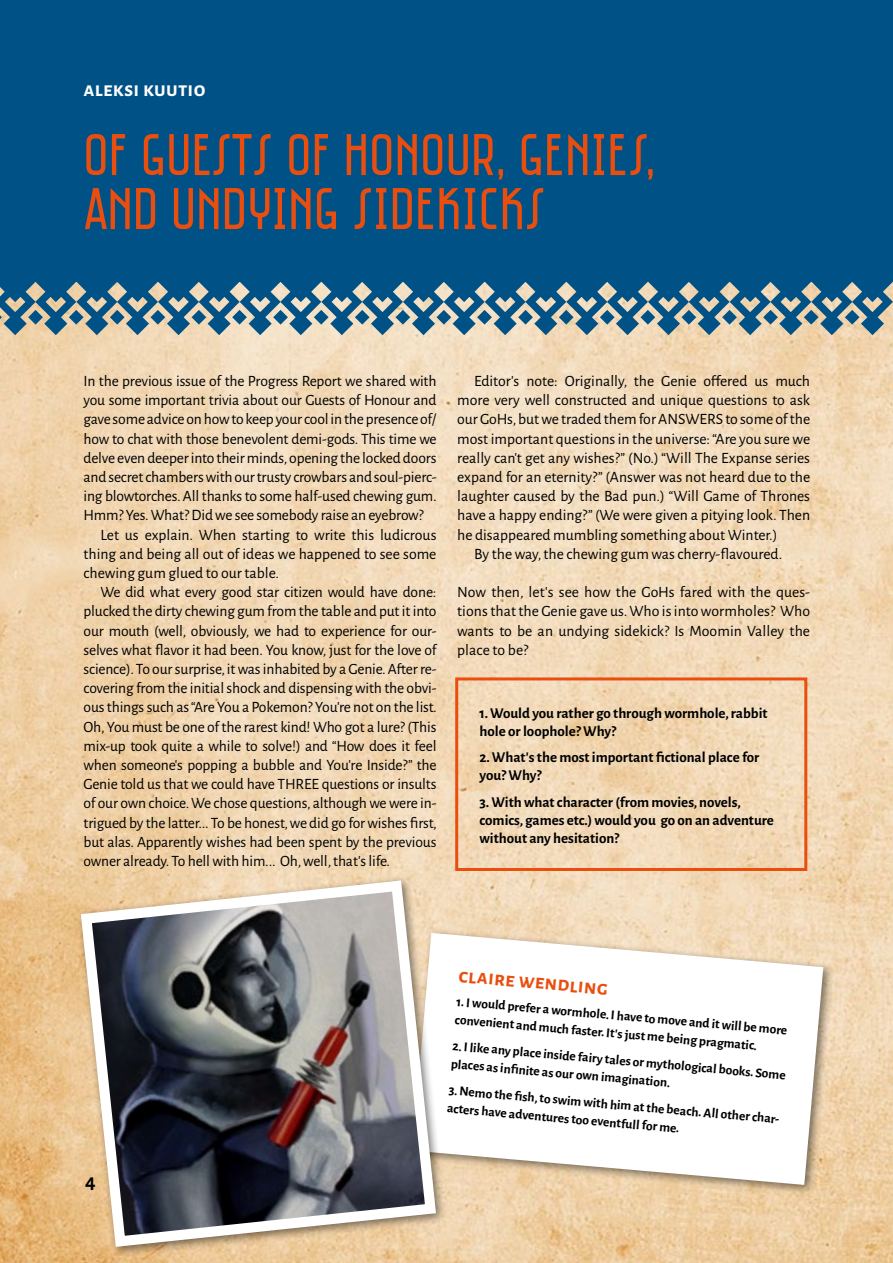
<style>
.page{position:relative;width:893px;height:1263px;background:#fff}
.page>*{position:absolute;margin:0;border:0;box-sizing:border-box;transform-origin:0 0}
.t1{font:60px/54px "Saniretro";letter-spacing:.01em;color:#e94e0f}
.t2{font:700 21px "Alegreya Sans SC";color:#e94e0f}
.t3{font:700 21px "Alegreya Sans SC";letter-spacing:.01em;color:#fff}
.t4{font:700 21px "Alegreya Sans SC";color:#000}
.t5{font:15.75px/19.2px "Alegreya Sans";letter-spacing:-.01em;color:#000;text-align:justify}
.t6{font:700 15px/18px "Alegreya Sans";color:#000}
.t7{font:700 13.5px/18px "Alegreya Sans";color:#000}
</style>
<div class="page">
<img style="left:0;top:335px;width:893px;height:928px">
<svg style="left:0;top:0;width:893px;height:335px;background:#105b89"></svg>
<div style="left:455px;top:677px;width:352px;height:194px;border:3px solid #e94e0f"></div>
<div style="left:408px;top:928px;width:427px;height:267px;background:#000;opacity:.5"></div>
<svg style="left:447px;top:933px;width:376px;height:252px"></svg>
<div style="left:76px;top:876px;width:371px;height:382px;background:#000;opacity:.5"></div>
<img style="left:75px;top:875px;width:367px;height:377px">
<h2 class="t3" style="left:83px;top:74px;width:123px">aleksi kuutio</h2>
<h1 class="t1" style="left:83px;top:127px;width:574px">OF GUESTS OF HONOUR, GENIES,<br>AND UNDYING SIDEKICKS</h1>
<p class="t5" style="left:84px;top:371px;width:354px">In the previous issue of the Progress Report we shared with</p>
<p class="t5" style="left:84px;top:390px;width:354px">you some important trivia about our Guests of Honour and</p>
<p class="t5" style="left:84px;top:409px;width:354px">gave some advice on how to keep your cool in the presence of/</p>
<p class="t5" style="left:84px;top:428px;width:354px">how to chat with those benevolent demi-gods. This time we</p>
<p class="t5" style="left:84px;top:447px;width:354px">delve even deeper into their minds, opening the locked doors</p>
<p class="t5" style="left:84px;top:467px;width:354px">and secret chambers with our trusty crowbars and soul-pierc-</p>
<p class="t5" style="left:84px;top:486px;width:355px">ing blowtorches. All thanks to some half-used chewing gum.</p>
<p class="t5" style="left:84px;top:505px;width:342px">Hmm? Yes. What? Did we see somebody raise an eyebrow?</p>
<p class="t5" style="left:101px;top:524px;width:337px">Let us explain. When starting to write this ludicrous</p>
<p class="t5" style="left:84px;top:543px;width:354px">thing and being all out of ideas we happened to see some</p>
<p class="t5" style="left:84px;top:563px;width:197px">chewing gum glued to our table.</p>
<p class="t5" style="left:101px;top:582px;width:337px">We did what every good star citizen would have done:</p>
<p class="t5" style="left:84px;top:601px;width:354px">plucked the dirty chewing gum from the table and put it into</p>
<p class="t5" style="left:84px;top:620px;width:354px">our mouth (well, obviously, we had to experience for our-</p>
<p class="t5" style="left:84px;top:639px;width:355px">selves what flavor it had been. You know, just for the love of</p>
<p class="t5" style="left:84px;top:659px;width:354px">science). To our surprise, it was inhabited by a Genie. After re-</p>
<p class="t5" style="left:84px;top:678px;width:354px">covering from the initial shock and dispensing with the obvi-</p>
<p class="t5" style="left:84px;top:697px;width:355px">ous things such as “Are You a Pokemon? You’re not on the list.</p>
<p class="t5" style="left:84px;top:716px;width:354px">Oh, You must be one of the rarest kind! Who got a lure? (This</p>
<p class="t5" style="left:84px;top:735px;width:354px">mix-up took quite a while to solve!) and “How does it feel</p>
<p class="t5" style="left:84px;top:755px;width:354px">when someone’s popping a bubble and You’re Inside?” the</p>
<p class="t5" style="left:84px;top:774px;width:354px">Genie told us that we could have THREE questions or insults</p>
<p class="t5" style="left:84px;top:793px;width:354px">of our own choice. We chose questions, although we were in-</p>
<p class="t5" style="left:84px;top:812px;width:355px">trigued by the latter... To be honest, we did go for wishes first,</p>
<p class="t5" style="left:84px;top:831px;width:354px">but alas. Apparently wishes had been spent by the previous</p>
<p class="t5" style="left:84px;top:851px;width:308px">owner already. To hell with him... Oh, well, that’s life.</p>
<p class="t5" style="left:474px;top:371px;width:337px">Editor’s note: Originally, the Genie offered us much</p>
<p class="t5" style="left:457px;top:390px;width:354px">more very well constructed and unique questions to ask</p>
<p class="t5" style="left:457px;top:409px;width:354px">our GoHs, but we traded them for ANSWERS to some of the</p>
<p class="t5" style="left:457px;top:428px;width:354px">most important questions in the universe: “Are you sure we</p>
<p class="t5" style="left:457px;top:447px;width:354px">really can’t get any wishes?” (No.) “Will The Expanse series</p>
<p class="t5" style="left:457px;top:467px;width:354px">expand for an eternity?” (Answer was not heard due to the</p>
<p class="t5" style="left:457px;top:486px;width:354px">laughter caused by the Bad pun.) “Will Game of Thrones</p>
<p class="t5" style="left:457px;top:505px;width:354px">have a happy ending?” (We were given a pitying look. Then</p>
<p class="t5" style="left:457px;top:524px;width:322px">he disappeared mumbling something about Winter.)</p>
<p class="t5" style="left:474px;top:543px;width:310px">By the way, the chewing gum was cherry-flavoured.</p>
<p class="t5" style="left:457px;top:582px;width:354px">Now then, let’s see how the GoHs fared with the ques&shy;tions that the Genie gave us. Who is into wormholes? Who wants to be an undying sidekick? Is Moomin Valley the place to be?</p>
<p class="t6" style="left:479px;top:703px;width:290px">1. Would you rather go through wormhole, rabbit hole or loophole? Why?</p>
<p class="t6" style="left:479px;top:747px;width:281px">2. What’s the most important fictional place for you? Why?</p>
<p class="t6" style="left:479px;top:792px;width:296px">3. With what character (from movies, novels, comics, games etc.) would you go on an adventure without any hesitation?</p>
<h2 class="t4" style="left:85px;top:1166px;width:12px">4</h2>
<h2 class="t2" style="left:460px;top:960px;width:151px;rotate:5deg">claire wendling</h2>
<p class="t7" style="left:457px;top:991px;width:334px;rotate:5deg">1. I would prefer a wormhole. I have to move and it will be more convenient and much faster. It’s just me being pragmatic.</p>
<p class="t7" style="left:453px;top:1036px;width:336px;rotate:5deg">2. I like any place inside fairy tales or mythological books. Some places as infi nite as our own imagination.</p>
<p class="t7" style="left:450px;top:1080px;width:336px;rotate:5deg">3. Nemo the fi sh, to swim with him at the beach. All other char&shy;acters have adventures too eventfull for me.</p>
</div>
